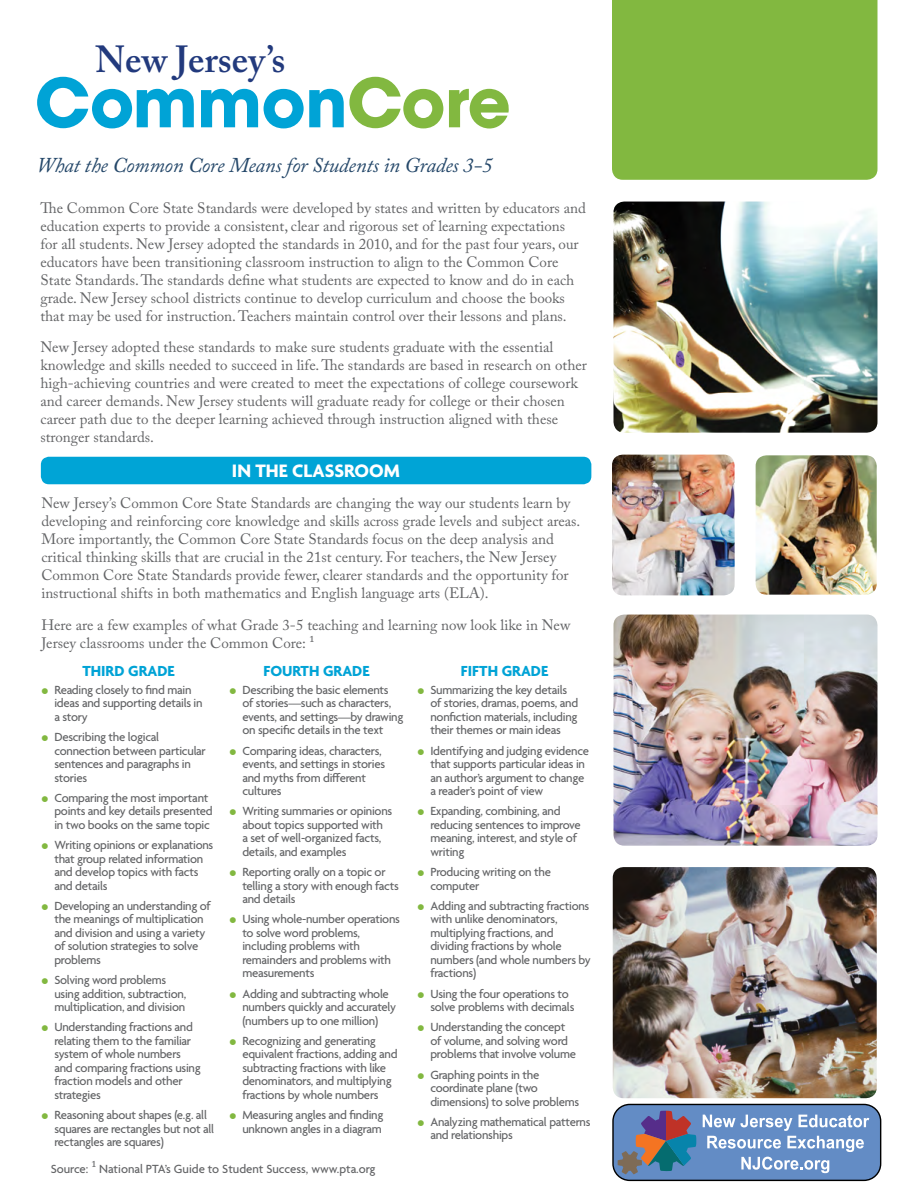
<style>
.page{position:relative;width:918px;height:1188px;background:#fff}
.page>*{position:absolute;margin:0;border:0;box-sizing:border-box;transform-origin:0 0}
.t1{font:600 37.5px "Adobe Caslon Pro";color:#223a7d}
.t2{font:italic 21px "Adobe Caslon Pro";letter-spacing:-.01em;color:#244769}
.t3{font:700 19.5px "Agenda";color:#fff}
.t4{font:700 15.75px "Agenda";color:#00a3d6}
.t5{font:15px/18px "Adobe Caslon Pro";color:#636466}
.t6{font:500 12.75px/13.5px "Agenda";letter-spacing:-.02em;color:#636466}
.t7{font:500 12.75px "Agenda";color:#636466}
.s1{font-family:"Helvetica Neue LT Std";font-weight:900;font-stretch:condensed;font-size:16.5px;color:#82b840}
.s2{font-family:"Adobe Caslon Pro";font-weight:400;font-size:15px}
</style>
<div class="page">
<div style="left:613px;top:1104px;width:268px;height:76px;background:#638cc5;border-radius:17px"></div>
<div style="left:612px;top:1104px;width:269px;height:77px;border:1px solid #000;border-radius:17px"></div>
<svg style="left:703px;top:1115px;width:166px;height:58px"></svg>
<svg style="left:618px;top:1111px;width:78px;height:63px"></svg>
<svg style="left:37px;top:77px;width:157px;height:51px"></svg>
<svg style="left:201px;top:89px;width:57px;height:38px"></svg>
<svg style="left:264px;top:77px;width:179px;height:51px"></svg>
<svg style="left:449px;top:89px;width:60px;height:40px"></svg>
<div style="left:41px;top:457px;width:550px;height:27px;background:#00a4d6;border-radius:8px"></div>
<img style="left:612px;top:455px;width:123px;height:140px">
<div style="left:612px;top:0;width:266px;height:180px;background:#82b840"></div>
<img style="left:614px;top:615px;width:264px;height:231px">
<img style="left:756px;top:455px;width:121px;height:140px">
<img style="left:614px;top:202px;width:264px;height:231px">
<img style="left:613px;top:867px;width:264px;height:231px">
<h1 class="t1" style="left:95px;top:37px;width:192px">New Jersey’s</h1>
<h2 class="t2" style="left:36px;top:152px;width:458px">What the Common Core Means for Students in Grades 3-5</h2>
<p class="t5" style="left:40px;top:198px;width:547px">The Common Core State Standards were developed by states and written by educators and education experts to provide a consistent, clear and rigorous set of learning expectations for all students. New Jersey adopted the standards in 2010, and for the past four years, our educators have been transitioning classroom instruction to align to the Common Core State Standards. The standards define what students are expected to know and do in each grade. New Jersey school districts continue to develop curriculum and choose the books that may be used for instruction. Teachers maintain control over their lessons and plans.</p>
<p class="t5" style="left:40px;top:338px;width:548px">New Jersey adopted these standards to make sure students graduate with the essential knowledge and skills needed to succeed in life. The standards are based in research on other high-achieving countries and were created to meet the expectations of college coursework and career demands. New Jersey students will graduate ready for college or their chosen career path due to the deeper learning achieved through instruction aligned with these stronger standards.</p>
<h3 class="t3" style="left:232px;top:461px;width:169px">IN THE CLASSROOM</h3>
<p class="t5" style="left:41px;top:494px;width:541px">New Jersey’s Common Core State Standards are changing the way our students learn by developing and reinforcing core knowledge and skills across grade levels and subject areas.<br>More importantly, the Common Core State Standards focus on the deep analysis and critical thinking skills that are crucial in the 21st century. For teachers, the New Jersey Common Core State Standards provide fewer, clearer standards and the opportunity for instructional shifts in both mathematics and English language arts (ELA).</p>
<p class="t5" style="left:41px;top:616px;width:531px">Here are a few examples of what Grade 3-5 teaching and learning now look like in New<br>Jersey classrooms under the Common Core: ¹</p>
<p class="t6" style="left:54px;top:684px;width:150px;text-indent:-14px"><span class="s1">•</span> Reading closely to find main ideas and supporting details in a story</p>
<p class="t6" style="left:54px;top:731px;width:153px;text-indent:-14px"><span class="s1">•</span> Describing the logical connection between particular sentences and paragraphs in stories</p>
<p class="t6" style="left:54px;top:792px;width:160px;text-indent:-14px"><span class="s1">•</span> Comparing the most important points and key details presented in two books on the same topic</p>
<p class="t6" style="left:54px;top:839px;width:161px;text-indent:-14px"><span class="s1">•</span> Writing opinions or explanations that group related information and develop topics with facts and details</p>
<p class="t6" style="left:54px;top:900px;width:158px;text-indent:-14px"><span class="s1">•</span> Developing an understanding of the meanings of multiplication and division and using a variety of solution strategies to solve problems</p>
<p class="t6" style="left:54px;top:974px;width:133px;text-indent:-14px"><span class="s1">•</span> Solving word problems using addition, subtraction, multiplication, and division</p>
<p class="t6" style="left:54px;top:1021px;width:148px;text-indent:-14px"><span class="s1">•</span> Understanding fractions and relating them to the familiar system of whole numbers and comparing fractions using fraction models and other strategies</p>
<p class="t6" style="left:54px;top:1109px;width:161px;text-indent:-14px"><span class="s1">•</span> Reasoning about shapes (e.g. all squares are rectangles but not all rectangles are squares)</p>
<p class="t4" style="left:82px;top:662px;width:93px">THIRD GRADE</p>
<p class="t4" style="left:264px;top:662px;width:39px">FOURTH</p>
<p class="t4" style="left:323px;top:662px;width:47px">GRADE</p>
<p class="t4" style="left:461px;top:662px;width:88px">FIFTH GRADE</p>
<p class="t6" style="left:242px;top:684px;width:163px;text-indent:-14px"><span class="s1">•</span> Describing the basic elements<br>of stories—such as characters, events, and settings—by drawing on specific details in the text</p>
<p class="t6" style="left:242px;top:744px;width:144px;text-indent:-14px"><span class="s1">•</span> Comparing ideas, characters, events, and settings in stories and myths from different cultures</p>
<p class="t6" style="left:242px;top:805px;width:152px;text-indent:-14px"><span class="s1">•</span> Writing summaries or opinions about topics supported with<br>a set of well-organized facts, details, and examples</p>
<p class="t6" style="left:242px;top:866px;width:158px;text-indent:-14px"><span class="s1">•</span> Reporting orally on a topic or telling a story with enough facts and details</p>
<p class="t6" style="left:242px;top:913px;width:159px;text-indent:-14px"><span class="s1">•</span> Using whole-number operations to solve word problems, including problems with remainders and problems with measurements</p>
<p class="t6" style="left:242px;top:987px;width:155px;text-indent:-14px"><span class="s1">•</span> Adding and subtracting whole numbers quickly and accurately (numbers up to one million)</p>
<p class="t6" style="left:242px;top:1035px;width:157px;text-indent:-14px"><span class="s1">•</span> Recognizing and generating equivalent fractions, adding and subtracting fractions with like denominators, and multiplying fractions by whole numbers</p>
<p class="t6" style="left:229px;top:1109px;width:156px;text-align:right"><span class="s1">•</span> Measuring angles and finding unknown angles in a diagram</p>
<p class="t6" style="left:430px;top:684px;width:149px;text-indent:-14px"><span class="s1">•</span> Summarizing the key details of stories, dramas, poems, and nonfiction materials, including their themes or main ideas</p>
<p class="t6" style="left:430px;top:744px;width:160px;text-indent:-14px"><span class="s1">•</span> Identifying and judging evidence that supports particular ideas in an author’s argument to change a reader’s point of view</p>
<p class="t6" style="left:430px;top:805px;width:152px;text-indent:-14px"><span class="s1">•</span> Expanding, combining, and reducing sentences to improve meaning, interest, and style of writing</p>
<p class="t6" style="left:430px;top:866px;width:122px;text-indent:-14px"><span class="s1">•</span> Producing writing on the computer</p>
<p class="t6" style="left:430px;top:900px;width:162px;text-indent:-14px"><span class="s1">•</span> Adding and subtracting fractions with unlike denominators, multiplying fractions, and dividing fractions by whole numbers (and whole numbers by fractions)</p>
<p class="t6" style="left:430px;top:987px;width:146px;text-indent:-14px"><span class="s1">•</span> Using the four operations to solve problems with decimals</p>
<p class="t6" style="left:430px;top:1021px;width:147px;text-indent:-14px"><span class="s1">•</span> Understanding the concept of volume, and solving word problems that involve volume</p>
<p class="t6" style="left:430px;top:1068px;width:150px;text-indent:-14px"><span class="s1">•</span> Graphing points in the coordinate plane (two dimensions) to solve problems</p>
<p class="t6" style="left:430px;top:1116px;width:162px;text-indent:-14px"><span class="s1">•</span> Analyzing mathematical patterns and relationships</p>
<p class="t7" style="left:51px;top:1162px;width:326px">Source: <span class="s2">¹</span> National PTA’s Guide to Student Success, www.pta.org</p>
</div>
